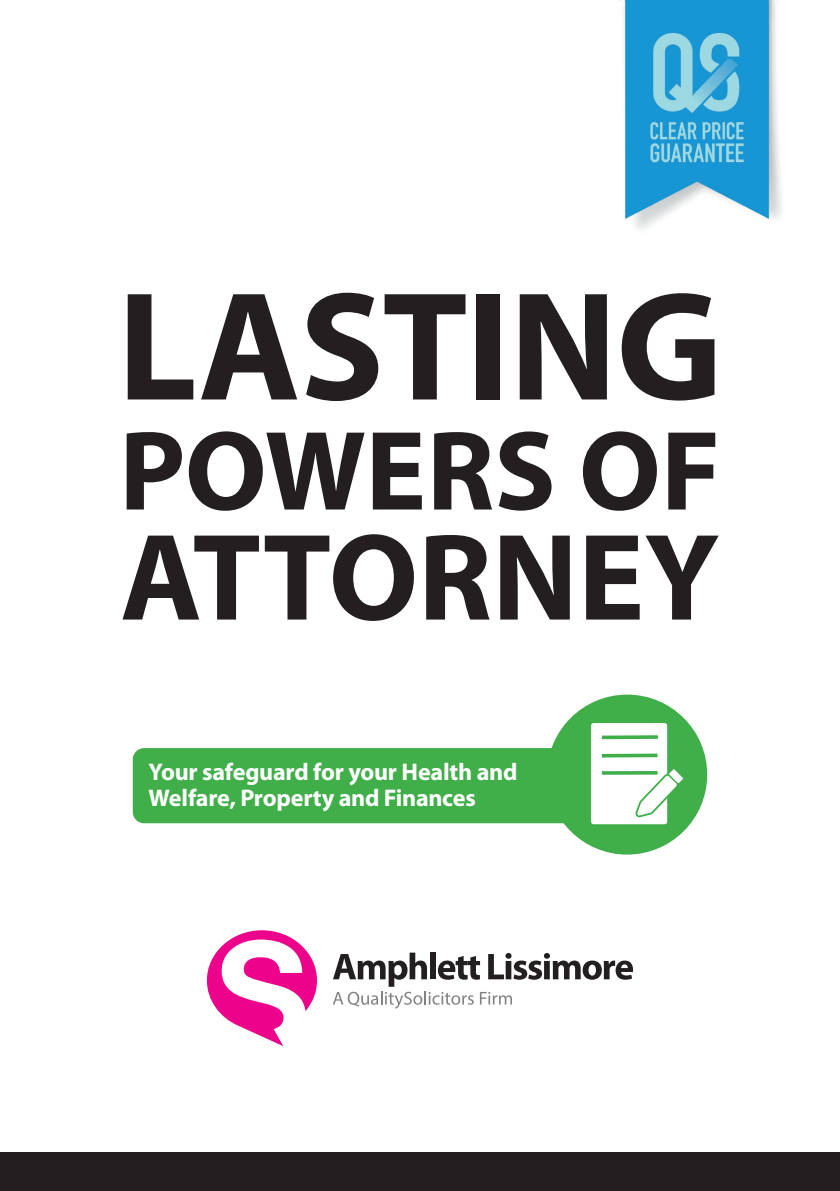
<style>
.page{position:relative;width:840px;height:1191px;background:#fff}
.page>*{position:absolute;margin:0;border:0;box-sizing:border-box;transform-origin:0 0}
.t1{font:700 156px "Myriad Pro";letter-spacing:-.005em;color:#231f20}
.t2{font:700 124.4px "Myriad Pro";color:#231f20}
.t3{font:700 114px "Myriad Pro";letter-spacing:-.005em;color:#231f20}
.t4{font:700 24.2px/26px "Myriad Pro";letter-spacing:-.01em;color:#fff}
</style>
<div class="page">
<img style="left:619px;top:0;width:163px;height:229px">
<div style="left:133px;top:748px;width:485px;height:75px;background:#40ae49;border-radius:11px"></div>
<div style="left:546px;top:694px;width:160px;height:160px;background:#40ae49;border-radius:50%"></div>
<svg style="left:591px;top:723px;width:91px;height:101px"></svg>
<div style="left:0;top:1152px;width:839px;height:39px;background:#231f20"></div>
<svg style="left:207px;top:930px;width:110px;height:116px"></svg>
<svg style="left:333px;top:952px;width:299px;height:56px"></svg>
<h1 class="t1" style="left:117px;top:259px;width:606px">LASTING</h1>
<h3 class="t3" style="left:119px;top:407px;width:603px">POWERS OF</h3>
<h2 class="t2" style="left:120px;top:508px;width:600px">ATTORNEY</h2>
<p class="t4" style="left:148px;top:759px;width:370px">Your safeguard for your Health and<br>Welfare, Property and Finances</p>
</div>
